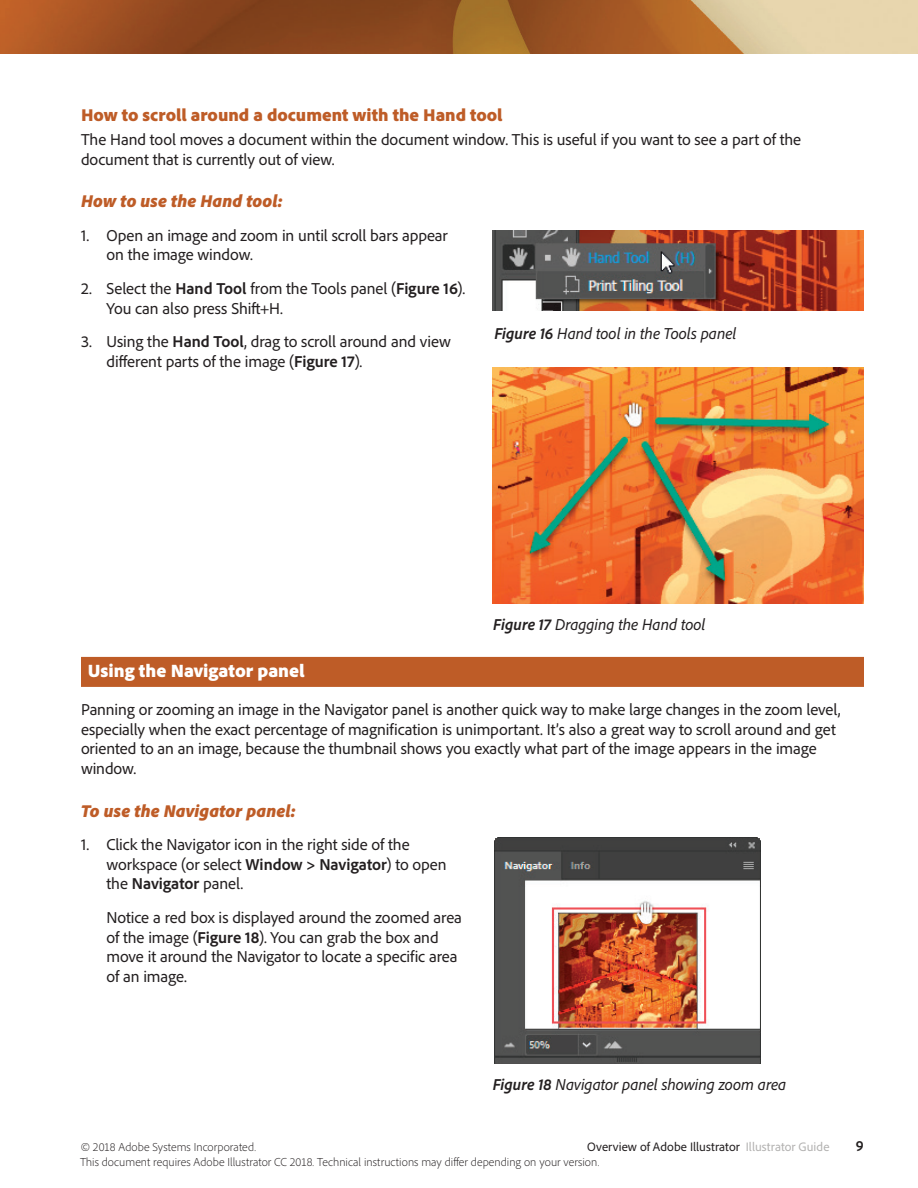
<style>
.page{position:relative;width:918px;height:1188px;background:#fff}
.page>*{position:absolute;margin:0;border:0;box-sizing:border-box;transform-origin:0 0}
.t1{font:900 18.75px "Adobe Clean";color:#fff}
.t2{font:italic 900 18px "Adobe Clean";color:#be5c27}
.t3{font:900 18px "Adobe Clean";color:#be5c27}
.t4{font:16.5px/19.8px "Adobe Clean";letter-spacing:-.005em;color:#231f20}
.t5{font:italic 16.5px "Adobe Clean";letter-spacing:-.005em;color:#231f20}
.t6{font:700 semi-condensed 15px "Adobe Clean";color:#231f20}
.t7{font:12.75px "Adobe Clean";letter-spacing:.005em;color:#231f20}
.t8{font:300 12px "Adobe Clean";letter-spacing:.005em;color:#231f20}
.s1{font-weight:700}
.s2{color:#b3b2b1}
</style>
<div class="page">
<img style="left:0;top:0;width:918px;height:54px">
<div style="left:81px;top:657px;width:783px;height:30px;background:#be5c27"></div>
<img style="left:493px;top:230px;width:371px;height:80px">
<img style="left:492px;top:368px;width:371px;height:236px">
<img style="left:495px;top:837px;width:266px;height:227px">
<p class="t3" style="left:81px;top:103px;width:423px">How to scroll around a document with the Hand tool</p>
<p class="t4" style="left:81px;top:129px;width:722px">The Hand tool moves a document within the document window. This is useful if you want to see a part of the document that is currently out of view.</p>
<p class="t2" style="left:81px;top:189px;width:204px">How to use the Hand tool:</p>
<p class="t4" style="left:106px;top:225px;width:343px;text-indent:-25px">1. Open an image and zoom in until scroll bars appear on the image window.</p>
<p class="t4" style="left:106px;top:278px;width:360px;text-indent:-25px">2. Select the <span class="s1">Hand Tool</span> from the Tools panel (<span class="s1">Figure 16</span>).<br>You can also press Shift+H.</p>
<p class="t4" style="left:106px;top:331px;width:346px;text-indent:-25px">3. Using the <span class="s1">Hand Tool</span>, drag to scroll around and view different parts of the image (<span class="s1">Figure 17</span>).</p>
<p class="t5" style="left:494px;top:323px;width:244px"><span class="s1">Figure 16</span> Hand tool in the Tools panel</p>
<p class="t5" style="left:493px;top:614px;width:214px"><span class="s1">Figure 17</span> Dragging the Hand tool</p>
<p class="t1" style="left:88px;top:658px;width:218px">Using the Navigator panel</p>
<p class="t4" style="left:81px;top:699px;width:761px">Panning or zooming an image in the Navigator panel is another quick way to make large changes in the zoom level, especially when the exact percentage of magnification is unimportant. It’s also a great way to scroll around and get oriented to an an image, because the thumbnail shows you exactly what part of the image appears in the image window.</p>
<p class="t2" style="left:81px;top:798px;width:217px">To use the Navigator panel:</p>
<p class="t4" style="left:106px;top:834px;width:342px;text-indent:-25px">1. Click the Navigator icon in the right side of the workspace (or select <span class="s1">Window &gt; Navigator</span>) to open the <span class="s1">Navigator</span> panel.</p>
<p class="t4" style="left:106px;top:907px;width:357px">Notice a red box is displayed around the zoomed area of the image (<span class="s1">Figure 18</span>). You can grab the box and move it around the Navigator to locate a specific area of an image.</p>
<p class="t5" style="left:493px;top:1074px;width:295px"><span class="s1">Figure 18</span> Navigator panel showing zoom area</p>
<p class="t8" style="left:81px;top:1139px;width:177px">© 2018 Adobe Systems Incorporated.</p>
<p class="t7" style="left:587px;top:1139px;width:244px">Overview of Adobe Illustrator <span class="s2">Illustrator Guide</span></p>
<p class="t6" style="left:856px;top:1137px;width:9px">9</p>
<p class="t8" style="left:80px;top:1154px;width:521px">This document requires Adobe Illustrator CC 2018. Technical instructions may differ depending on your version.</p>
</div>
